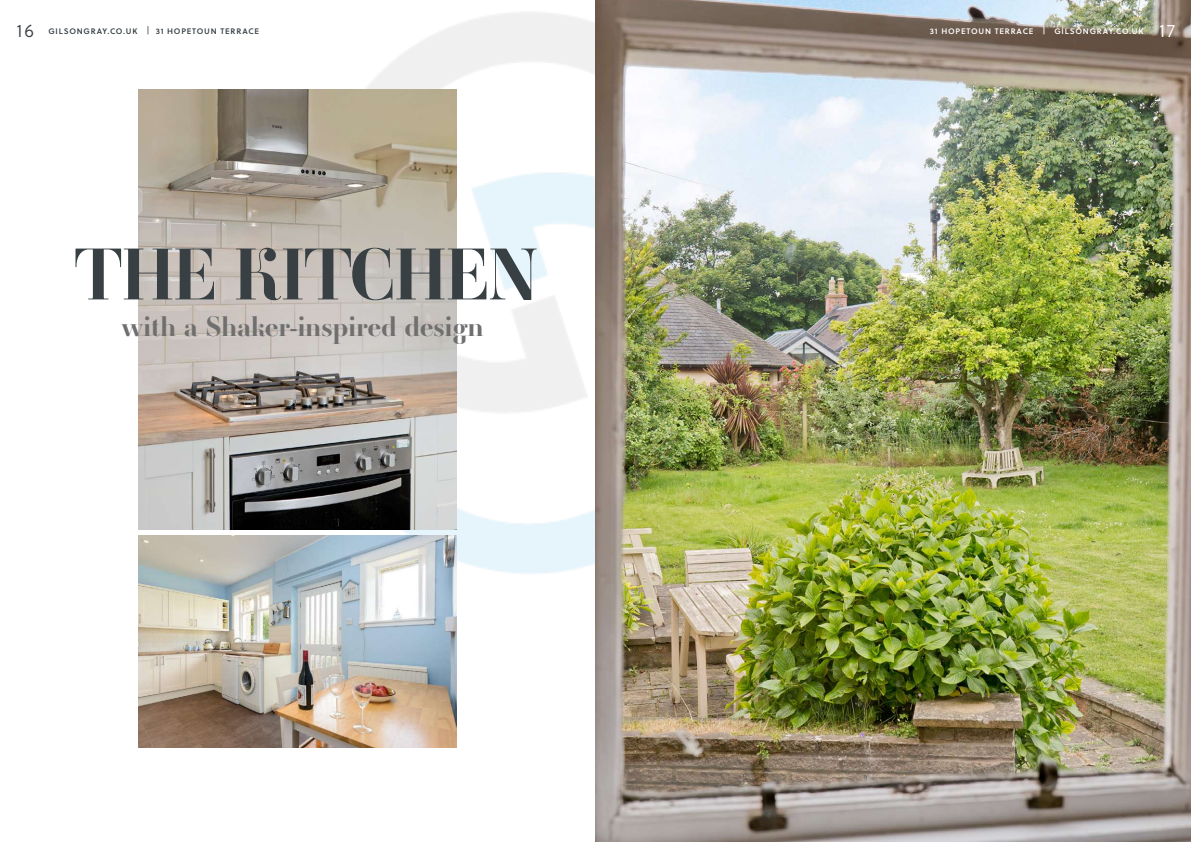
<style>
.page{position:relative;width:1191px;height:842px;background:#fff}
.page>*{position:absolute;margin:0;border:0;box-sizing:border-box;transform-origin:0 0}
.t1{font:700 72px "Ambroise Std";letter-spacing:-.02em;color:#384044}
.t2{font:700 28px "Ambroise Std";letter-spacing:.01em;color:#706f6f}
.t3{font:300 18px "Soleil";color:#384044}
.t4{font:300 18px "Soleil";color:#fff}
.t5{font:8px "Soleil Sb";letter-spacing:.1em;color:#384044}
.t6{font:8px "Soleil Sb";letter-spacing:.1em;color:#fff}
.s1{font-family:"Soleil"}
</style>
<div class="page">
<img style="left:366px;top:12px;width:229px;height:584px">
<img style="left:139px;top:89px;width:317px;height:441px">
<img style="left:139px;top:535px;width:317px;height:213px">
<img style="left:595px;top:0;width:596px;height:842px">
<h3 class="t3" style="left:16px;top:18px;width:19px">16</h3>
<p class="t5" style="left:48px;top:25px;width:212px">GILSONGRAY.CO.UK <span class="s1">|</span> 31 HOPETOUN TERRACE</p>
<p class="t6" style="left:930px;top:25px;width:215px">31 HOPETOUN TERRACE | GILSONGRAY.CO.UK</p>
<h3 class="t4" style="left:1159px;top:18px;width:17px">17</h3>
<h1 class="t1" style="left:74px;top:229px;width:466px">THE KITCHEN</h1>
<h2 class="t2" style="left:122px;top:309px;width:363px">with a Shaker-inspired design</h2>
</div>
